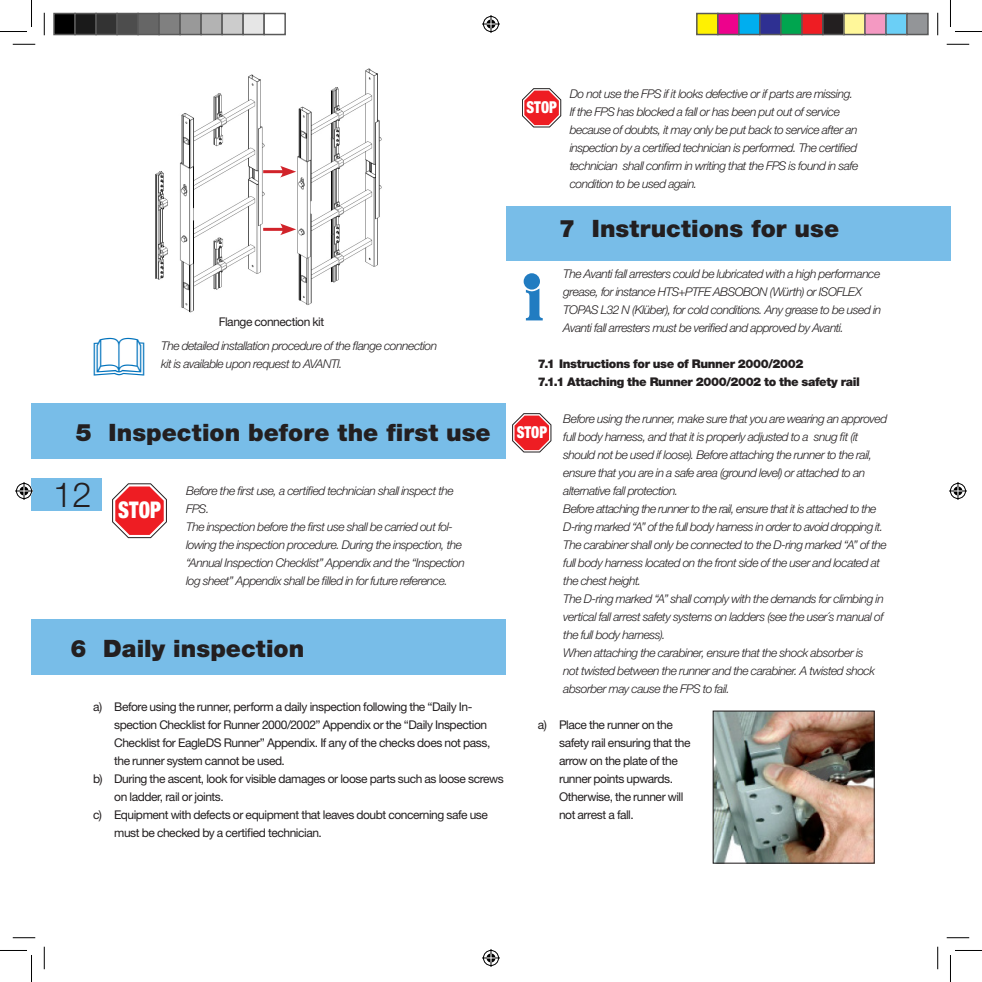
<style>
.page{position:relative;width:982px;height:982px;background:#fff}
.page>*{position:absolute;margin:0;border:0;box-sizing:border-box;transform-origin:0 0}
.t1{font:300 34.5px "Helvetica Neue LT Std";color:#231f20}
.Afsnit_blå{font:900 24px "Helvetica Neue LT Std";letter-spacing:.005em;color:#231f20}
.t2{font:900 condensed 22.95px "Helvetica Neue";color:#fff;scale:.89 1}
.t3{font:900 condensed 16.35px "Helvetica Neue";color:#fff;scale:.89 1}
.Brødtekst_Heavy{font:italic 300 12px/18px "Helvetica Neue LT Std";letter-spacing:-.04em;color:#231f20}
.Brødtekst_UK_indryk{font:italic 300 12px/18px "Helvetica Neue LT Std";letter-spacing:-.035em;color:#231f20}
.Brødtekst_UK_indryk-2{font:12px/18px "Helvetica Neue LT Std";letter-spacing:-.035em;color:#231f20}
.Brødtekst_Heavy-2{font:900 12px "Helvetica Neue LT Std";letter-spacing:-.03em;color:#231f20}
.Brødtekst_UK{font:12px "Helvetica Neue LT Std";letter-spacing:-.035em;color:#231f20}
</style>
<div class="page">
<div style="left:32px;top:478px;width:70px;height:32px;background:#78bde8"></div>
<div style="left:32px;top:403px;width:474px;height:55px;background:#78bde8"></div>
<div style="left:506px;top:206px;width:444px;height:54px;background:#78bde8"></div>
<div style="left:32px;top:619px;width:474px;height:55px;background:#78bde8"></div>
<svg style="left:522px;top:88px;width:39px;height:39px"></svg>
<svg style="left:526px;top:288px;width:16px;height:32px"></svg>
<div style="left:523px;top:273px;width:17px;height:16px;background:#217cc1;border-radius:50%"></div>
<img style="left:714px;top:712px;width:158px;height:149px">
<div style="left:712px;top:710px;width:162px;height:153px;border:1px solid #231f20"></div>
<svg style="left:512px;top:413px;width:39px;height:39px"></svg>
<svg style="left:112px;top:483px;width:55px;height:55px"></svg>
<img style="left:155px;top:74px;width:121px;height:239px">
<img style="left:297px;top:68px;width:85px;height:237px">
<hr style="left:263px;top:170px;width:23px;height:3px;background:#d1232a">
<svg style="left:280px;top:166px;width:16px;height:11px"></svg>
<hr style="left:263px;top:228px;width:23px;height:3px;background:#d1232a">
<svg style="left:280px;top:223px;width:16px;height:12px"></svg>
<svg style="left:13px;top:44px;width:22px;height:1px"></svg>
<svg style="left:946px;top:44px;width:23px;height:1px"></svg>
<svg style="left:13px;top:937px;width:22px;height:1px"></svg>
<svg style="left:946px;top:937px;width:23px;height:1px"></svg>
<svg style="left:44px;top:13px;width:1px;height:22px"></svg>
<svg style="left:44px;top:946px;width:1px;height:23px"></svg>
<svg style="left:937px;top:13px;width:1px;height:22px"></svg>
<svg style="left:937px;top:946px;width:1px;height:23px"></svg>
<svg style="left:0;top:0;width:32px;height:32px"></svg>
<svg style="left:0;top:950px;width:32px;height:31px"></svg>
<svg style="left:950px;top:0;width:31px;height:32px"></svg>
<svg style="left:950px;top:950px;width:31px;height:31px"></svg>
<svg style="left:482px;top:15px;width:18px;height:18px"></svg>
<svg style="left:482px;top:949px;width:18px;height:17px"></svg>
<svg style="left:15px;top:482px;width:18px;height:18px"></svg>
<svg style="left:949px;top:482px;width:17px;height:18px"></svg>
<div style="left:54px;top:14px;width:21px;height:21px;background:#000"></div>
<div style="left:53px;top:13px;width:23px;height:22px;border:2px solid #595959"></div>
<div style="left:75px;top:14px;width:21px;height:21px;background:#1a1a1a"></div>
<div style="left:74px;top:13px;width:23px;height:22px;border:2px solid #595959"></div>
<div style="left:96px;top:14px;width:21px;height:21px;background:#333"></div>
<div style="left:95px;top:13px;width:23px;height:22px;border:2px solid #595959"></div>
<div style="left:117px;top:14px;width:21px;height:21px;background:#4d4d4d"></div>
<div style="left:116px;top:13px;width:23px;height:22px;border:2px solid #595959"></div>
<div style="left:138px;top:14px;width:21px;height:21px;background:#666"></div>
<div style="left:137px;top:13px;width:23px;height:22px;border:2px solid #595959"></div>
<div style="left:159px;top:14px;width:21px;height:21px;background:#808080"></div>
<div style="left:158px;top:13px;width:23px;height:22px;border:2px solid #595959"></div>
<div style="left:180px;top:14px;width:21px;height:21px;background:#999"></div>
<div style="left:179px;top:13px;width:23px;height:22px;border:2px solid #595959"></div>
<div style="left:201px;top:14px;width:21px;height:21px;background:#b3b3b3"></div>
<div style="left:200px;top:13px;width:23px;height:22px;border:2px solid #595959"></div>
<div style="left:222px;top:14px;width:21px;height:21px;background:#ccc"></div>
<div style="left:221px;top:13px;width:23px;height:22px;border:2px solid #595959"></div>
<div style="left:243px;top:14px;width:21px;height:21px;background:#e6e6e6"></div>
<div style="left:242px;top:13px;width:23px;height:22px;border:2px solid #595959"></div>
<div style="left:263px;top:13px;width:23px;height:22px;border:2px solid #595959"></div>
<div style="left:696px;top:14px;width:21px;height:21px;background:#fff101"></div>
<div style="left:696px;top:13px;width:22px;height:22px;border:2px solid #595959"></div>
<div style="left:717px;top:14px;width:21px;height:21px;background:#ed028c"></div>
<div style="left:717px;top:13px;width:22px;height:22px;border:2px solid #595959"></div>
<div style="left:738px;top:14px;width:21px;height:21px;background:#00aeef"></div>
<div style="left:738px;top:13px;width:22px;height:22px;border:2px solid #595959"></div>
<div style="left:759px;top:14px;width:21px;height:21px;background:#2e3092"></div>
<div style="left:759px;top:13px;width:22px;height:22px;border:2px solid #595959"></div>
<div style="left:780px;top:14px;width:21px;height:21px;background:#00a54f"></div>
<div style="left:780px;top:13px;width:22px;height:22px;border:2px solid #595959"></div>
<div style="left:801px;top:14px;width:21px;height:21px;background:#ee1d23"></div>
<div style="left:801px;top:13px;width:22px;height:22px;border:2px solid #595959"></div>
<div style="left:822px;top:14px;width:21px;height:21px;background:#231f20"></div>
<div style="left:822px;top:13px;width:22px;height:22px;border:2px solid #595959"></div>
<div style="left:843px;top:14px;width:21px;height:21px;background:#fff79a"></div>
<div style="left:843px;top:13px;width:22px;height:22px;border:2px solid #595959"></div>
<div style="left:864px;top:14px;width:21px;height:21px;background:#f499c2"></div>
<div style="left:864px;top:13px;width:22px;height:22px;border:2px solid #595959"></div>
<div style="left:885px;top:14px;width:21px;height:21px;background:#6bcff6"></div>
<div style="left:885px;top:13px;width:22px;height:22px;border:2px solid #595959"></div>
<div style="left:906px;top:14px;width:21px;height:21px;background:#939598"></div>
<div style="left:906px;top:13px;width:22px;height:22px;border:2px solid #595959"></div>
<p class="Brødtekst_UK" style="left:219px;top:314px;width:107px">Flange connection kit</p>
<p class="Brødtekst_UK_indryk" style="left:161px;top:337px;width:278px">The detailed installation procedure of the flange connection</p>
<p class="Brødtekst_UK_indryk" style="left:161px;top:355px;width:183px">kit is available upon request to AVANTI.</p>
<p class="Afsnit_blå" style="left:76px;top:417px;width:416px">5 Inspection before the first use</p>
<h1 class="t1" style="left:53px;top:473px;width:40px">12</h1>
<p class="t2" style="left:118px;top:496px;width:50px">STOP</p>
<p class="Brødtekst_UK_indryk" style="left:186px;top:481px;width:269px">Before the first use, a certified technician shall inspect the<br>FPS.</p>
<p class="Brødtekst_UK_indryk" style="left:186px;top:517px;width:280px">The inspection before the first use shall be carried out fol&shy;lowing the inspection procedure. During the inspection, the “Annual Inspection Checklist” Appendix and the “Inspection log sheet” Appendix shall be filled in for future reference.</p>
<p class="Afsnit_blå" style="left:70px;top:633px;width:235px">6 Daily inspection</p>
<p class="Brødtekst_UK_indryk-2" style="left:114px;top:697px;width:377px;text-indent:-21px">a) Before using the runner, perform a daily inspection following the “Daily In&shy;spection Checklist for Runner 2000/2002” Appendix or the “Daily Inspection Checklist for EagleDS Runner” Appendix. If any of the checks does not pass, the runner system cannot be used.</p>
<p class="Brødtekst_UK_indryk-2" style="left:114px;top:769px;width:391px;text-indent:-21px">b) During the ascent, look for visible damages or loose parts such as loose screws on ladder, rail or joints.</p>
<p class="Brødtekst_UK_indryk-2" style="left:114px;top:805px;width:375px;text-indent:-21px">c) Equipment with defects or equipment that leaves doubt concerning safe use must be checked by a certified technician.</p>
<p class="t3" style="left:526px;top:97px;width:36px">STOP</p>
<p class="Brødtekst_UK_indryk" style="left:569px;top:85px;width:285px">Do not use the FPS if it looks defective or if parts are missing.</p>
<p class="Brødtekst_UK_indryk" style="left:569px;top:103px;width:272px">If the FPS has blocked a fall or has been put out of service</p>
<p class="Brødtekst_UK_indryk" style="left:569px;top:121px;width:289px">because of doubts, it may only be put back to service after an</p>
<p class="Brødtekst_UK_indryk" style="left:569px;top:139px;width:290px;text-align:justify">inspection by a certified technician is performed. The certified technician shall confirm in writing that the FPS is found in safe condition to be used again.</p>
<p class="Afsnit_blå" style="left:559px;top:214px;width:281px">7 Instructions for use</p>
<p class="Brødtekst_Heavy" style="left:563px;top:265px;width:319px">The Avanti fall arresters could be lubricated with a high performance grease, for instance HTS+PTFE ABSOBON (Würth) or ISOFLEX TOPAS L32 N (Klüber), for cold conditions. Any grease to be used in Avanti fall arresters must be verified and approved by Avanti.</p>
<p class="Brødtekst_Heavy-2" style="left:537px;top:357px;width:267px">7.1 Instructions for use of Runner 2000/2002</p>
<p class="Brødtekst_Heavy-2" style="left:537px;top:375px;width:323px">7.1.1 Attaching the Runner 2000/2002 to the safety rail</p>
<p class="Brødtekst_Heavy" style="left:563px;top:409px;width:325px">Before using the runner, make sure that you are wearing an approved full body harness, and that it is properly adjusted to a snug fit (it should not be used if loose). Before attaching the runner to the rail, ensure that you are in a safe area (ground level) or attached to an alternative fall protection.</p>
<p class="Brødtekst_Heavy" style="left:563px;top:499px;width:321px">Before attaching the runner to the rail, ensure that it is attached to the<br>D-ring marked “A” of the full body harness in order to avoid dropping it.</p>
<p class="Brødtekst_Heavy" style="left:563px;top:535px;width:325px">The carabiner shall only be connected to the D-ring marked “A” of the full body harness located on the front side of the user and located at the chest height.</p>
<p class="Brødtekst_Heavy" style="left:563px;top:589px;width:322px;text-align:justify">The D-ring marked “A” shall comply with the demands for climbing in vertical fall arrest safety systems on ladders (see the user´s manual of the full body harness).</p>
<p class="Brødtekst_Heavy" style="left:563px;top:643px;width:313px">When attaching the carabiner, ensure that the shock absorber is not twisted between the runner and the carabiner. A twisted shock absorber may cause the FPS to fail.</p>
<p class="Brødtekst_UK_indryk-2" style="left:559px;top:715px;width:133px;text-indent:-21px">a) Place the runner on the safety rail ensuring that the arrow on the plate of the runner points upwards.<br>Otherwise, the runner will not arrest a fall.</p>
<p class="t3" style="left:516px;top:422px;width:36px">STOP</p>
</div>
